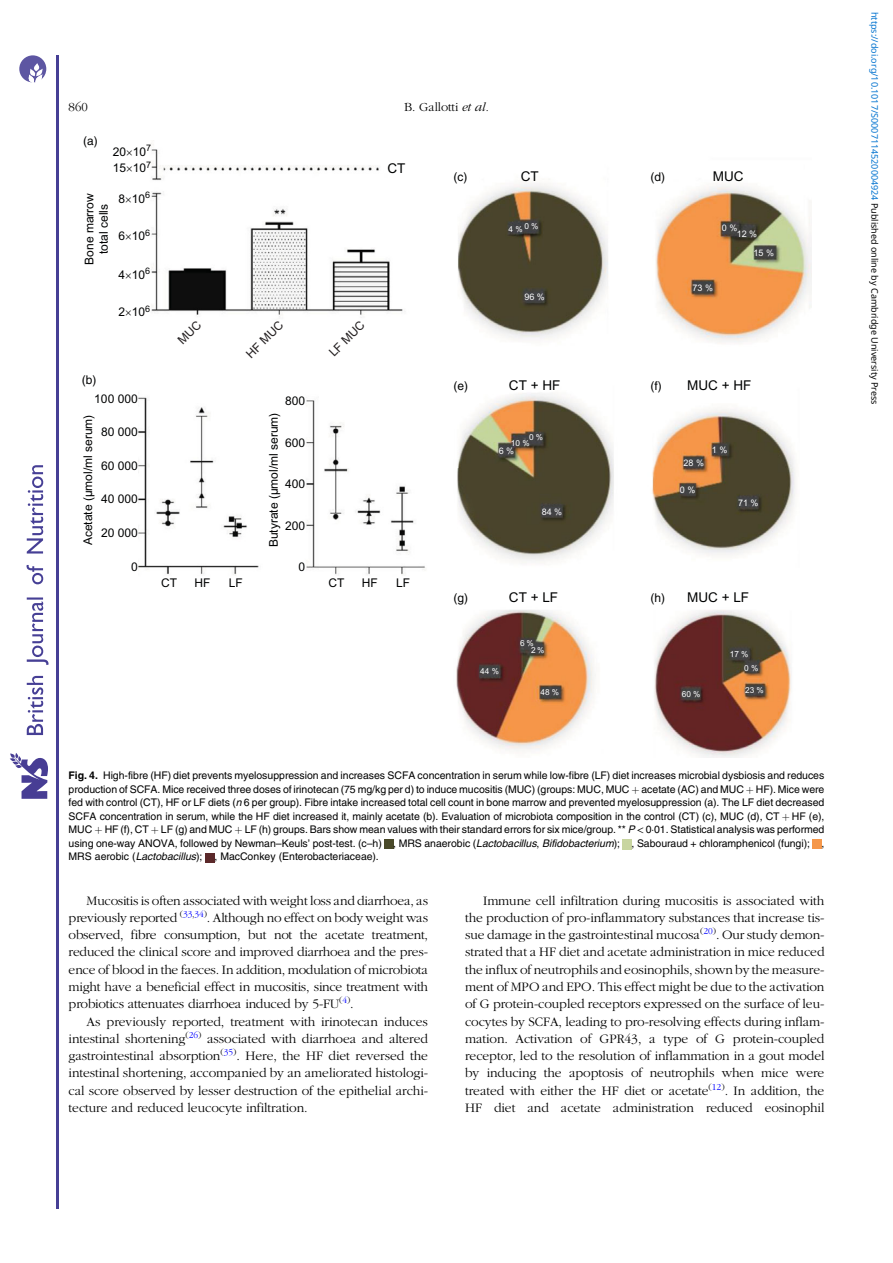
<style>
.page{position:relative;width:893px;height:1263px;background:#fff}
.page>*{position:absolute;margin:0;border:0;box-sizing:border-box;transform-origin:0 0}
.t1{font:13.5px/17.2px "Adv OT777 cf 4 fb";color:#000;text-align:justify}
.t2{font:13.5px "Arial";color:#010202}
.t3{font:12.75px "Adv OT777 cf 4 fb";color:#000}
.t4{font:12px/16.4px "Arial";color:#010202}
.t5{font:12px "Helvetica";color:#010202}
.t6{font:12px "Arial";color:#231f20}
.t7{font:10.5px/13.5px "Adv OT82 c 4 f 4 c 4";color:#000;text-align:justify}
.t8{font:9px "Noto Sans";color:#0172cf}
.t9{font:9px "Arial";color:#fff}
.t10{font:8.25px/13.5px "Arial";color:#fff}
.s1{font-family:"Adv OT4 e 1564 e 8.I"}
.s2{font-family:"Adv O Tf 3919 c 9 c.B"}
.s3{font-family:"Adv P4 C4 E74"}
.s4{font-family:"Adv OT7 a 027 dc 5.I"}
.s5{font-family:"Adv OT8608 a 8 d 1"}
.s6{font-style:inherit}
.s7{color:#000}
</style>
<div class="page">
<hr style="left:56px;top:55px;width:2px;height:1153px;background:#463f95">
<svg style="left:10px;top:753px;width:38px;height:46px"></svg>
<svg style="left:26px;top:465px;width:23px;height:270px"></svg>
<svg style="left:19px;top:55px;width:27px;height:27px"></svg>
<img style="left:138px;top:143px;width:673px;height:615px">
<svg style="left:384px;top:840px;width:9px;height:9px"></svg>
<svg style="left:623px;top:839px;width:9px;height:10px"></svg>
<svg style="left:813px;top:840px;width:8px;height:9px"></svg>
<svg style="left:206px;top:853px;width:8px;height:9px"></svg>
<svg style="left:177px;top:320px;width:25px;height:24px"></svg>
<p class="t3" style="left:69px;top:102px;width:21px">860</p>
<p class="t3" style="left:404px;top:102px;width:86px">B. Gallotti <span class="s1">et al.</span></p>
<p class="t5" style="left:83px;top:137px;width:16px">(a)</p>
<p class="t4" style="left:113px;top:145px;width:40px">20 10<sup>7<br></sup>15 10<sup>7</sup></p>
<p class="t4" style="left:119px;top:191px;width:33px">8 10<sup>6</sup></p>
<p class="t4" style="left:119px;top:229px;width:33px">6 10<sup>6</sup></p>
<p class="t4" style="left:119px;top:267px;width:33px">4 10<sup>6</sup></p>
<p class="t4" style="left:119px;top:305px;width:33px">2 10<sup>6</sup></p>
<p class="t4" style="left:83px;top:265px;width:73px;line-height:14.4px;text-align:center;rotate:-90deg">Bone marrow total cells</p>
<p class="t2" style="left:387px;top:163px;width:19px">CT</p>
<p class="t6" style="left:245px;top:353px;width:48px;rotate:-45deg">HF MUC</p>
<p class="t6" style="left:328px;top:351px;width:46px;rotate:-45deg">LF MUC</p>
<p class="t2" style="left:521px;top:171px;width:19px">CT</p>
<p class="t5" style="left:453px;top:172px;width:15px">(c)</p>
<p class="t5" style="left:650px;top:172px;width:16px">(d)</p>
<p class="t10" style="left:509px;top:222px;width:32px">4 %0 %</p>
<p class="t9" style="left:524px;top:293px;width:22px">96 %</p>
<p class="t2" style="left:713px;top:171px;width:32px">MUC</p>
<p class="t9" style="left:722px;top:224px;width:17px">0 %</p>
<p class="t9" style="left:737px;top:230px;width:22px">12 %</p>
<p class="t9" style="left:693px;top:284px;width:22px">73 %</p>
<p class="t9" style="left:754px;top:250px;width:22px">15 %</p>
<p class="t5" style="left:82px;top:375px;width:16px">(b)</p>
<p class="t4" style="left:94px;top:392px;width:45px">100 000</p>
<p class="t4" style="left:285px;top:394px;width:22px">800</p>
<p class="t4" style="left:285px;top:436px;width:22px">600</p>
<p class="t4" style="left:285px;top:477px;width:22px">400</p>
<p class="t4" style="left:285px;top:519px;width:22px">200</p>
<p class="t4" style="left:299px;top:560px;width:8px">0</p>
<p class="t4" style="left:81px;top:545px;width:132px;rotate:-90deg">Acetate (µmol/ml serum)</p>
<p class="t4" style="left:266px;top:547px;width:136px;rotate:-90deg">Butyrate (µmol/ml serum)</p>
<p class="t4" style="left:101px;top:425px;width:38px">80 000</p>
<p class="t4" style="left:101px;top:459px;width:38px">60 000</p>
<p class="t4" style="left:101px;top:492px;width:38px">40 000</p>
<p class="t4" style="left:101px;top:526px;width:38px">20 000</p>
<p class="t4" style="left:131px;top:559px;width:8px">0</p>
<p class="t4" style="left:161px;top:576px;width:17px">CT</p>
<p class="t4" style="left:195px;top:576px;width:17px">HF</p>
<p class="t4" style="left:229px;top:576px;width:16px">LF</p>
<p class="t4" style="left:329px;top:576px;width:17px">CT</p>
<p class="t4" style="left:362px;top:576px;width:17px">HF</p>
<p class="t4" style="left:396px;top:576px;width:16px">LF</p>
<p class="t2" style="left:509px;top:380px;width:53px">CT + HF</p>
<p class="t2" style="left:687px;top:380px;width:66px">MUC + HF</p>
<p class="t5" style="left:453px;top:382px;width:16px">(e)</p>
<p class="t5" style="left:650px;top:382px;width:13px">(f)</p>
<p class="t10" style="left:511px;top:435px;width:34px;line-height:6px;text-indent:18px">0 %<br>10 %</p>
<p class="t9" style="left:499px;top:448px;width:17px">6 %</p>
<p class="t9" style="left:542px;top:509px;width:22px">84 %</p>
<p class="t9" style="left:684px;top:460px;width:22px">28 %</p>
<p class="t9" style="left:680px;top:486px;width:17px">0 %</p>
<p class="t9" style="left:712px;top:446px;width:17px">1 %</p>
<p class="t9" style="left:738px;top:500px;width:22px">71 %</p>
<p class="t2" style="left:509px;top:592px;width:51px">CT + LF</p>
<p class="t2" style="left:687px;top:592px;width:63px">MUC + LF</p>
<p class="t5" style="left:453px;top:593px;width:16px">(g)</p>
<p class="t5" style="left:650px;top:593px;width:16px">(h)</p>
<p class="t10" style="left:480px;top:665px;width:20px">44 %</p>
<p class="t10" style="left:520px;top:637px;width:15px">6 %</p>
<p class="t10" style="left:531px;top:644px;width:15px">2 %</p>
<p class="t10" style="left:540px;top:686px;width:20px">48 %</p>
<p class="t10" style="left:682px;top:688px;width:20px">60 %</p>
<p class="t10" style="left:744px;top:648px;width:16px;text-indent:-14px">17 %<br>0 %</p>
<p class="t10" style="left:745px;top:684px;width:20px">23 %</p>
<p class="t7" style="left:69px;top:770px;width:757px"><span class="s2">Fig. 4.</span> High-fibre (HF) diet prevents myelosuppression and increases SCFA concentration in serum while low-fibre (LF) diet increases microbial dysbiosis and reduces production of SCFA. Mice received three doses of irinotecan (75 mg/kg per d) to induce mucositis (MUC) (groups: MUC, MUC <span class="s3">þ</span> acetate (AC) and MUC <span class="s3">þ</span> HF). Mice were fed with control (CT), HF or LF diets (<span class="s4">n</span> 6 per group). Fibre intake increased total cell count in bone marrow and prevented myelosuppression (a). The LF diet decreased SCFA concentration in serum, while the HF diet increased it, mainly acetate (b). Evaluation of microbiota composition in the control (CT) (c), MUC (d), CT <span class="s3">þ</span> HF (e), MUC <span class="s3">þ</span> HF (f), CT <span class="s3">þ</span> LF (g) and MUC <span class="s3">þ</span> LF (h) groups. Bars show mean values with their standard errors for six mice/group. ** <span class="s4">P</span> <span class="s5">&lt;</span> 0<span class="s5">·</span>01. Statistical analysis was performed using one-way ANOVA, followed by Newman<span class="s6">–</span>Keuls<span class="s6">’</span> post-test. (c<span class="s6">–</span>h) , MRS anaerobic (<span class="s4">Lactobacillus</span>, <span class="s4">Bifidobacterium</span>); , Sabouraud + chloramphenicol (fungi); , MRS aerobic (<span class="s4">Lactobacillus</span>); , MacConkey (Enterobacteriaceae).</p>
<p class="t1" style="left:69px;top:893px;width:361px;text-indent:18px">Mucositis is often associated with weight loss and diarrhoea, as previously reported <sup>(</sup><sup>33</sup><sup>,</sup><sup>34</sup><sup>)</sup>. Although no effect on body weight was observed, fibre consumption, but not the acetate treatment, reduced the clinical score and improved diarrhoea and the pres&shy;ence of blood in the faeces. In addition, modulation of microbiota might have a beneficial effect in mucositis, since treatment with probiotics attenuates diarrhoea induced by 5-FU<sup>(</sup><sup>4</sup><sup>)</sup>.</p>
<p class="t1" style="left:69px;top:1014px;width:361px;text-indent:18px">As previously reported, treatment with irinotecan induces intestinal shortening<sup>(</sup><sup>26</sup><sup>)</sup> associated with diarrhoea and altered gastrointestinal absorption<sup>(</sup><sup>35</sup><sup>)</sup>. Here, the HF diet reversed the intestinal shortening, accompanied by an ameliorated histologi&shy;cal score observed by lesser destruction of the epithelial archi&shy;tecture and reduced leucocyte infiltration.</p>
<p class="t1" style="left:465px;top:893px;width:361px;text-indent:18px">Immune cell infiltration during mucositis is associated with the production of pro-inflammatory substances that increase tis&shy;sue damage in the gastrointestinal mucosa<sup>(</sup><sup>20</sup><sup>)</sup>. Our study demon&shy;strated that a HF diet and acetate administration in mice reduced the influx of neutrophils and eosinophils, shown by the measure&shy;ment of MPO and EPO. This effect might be due to the activation of G protein-coupled receptors expressed on the surface of leu&shy;cocytes by SCFA, leading to pro-resolving effects during inflam&shy;mation. Activation of GPR43, a type of G protein-coupled receptor, led to the resolution of inflammation in a gout model by inducing the apoptosis of neutrophils when mice were treated with either the HF diet or acetate<sup>(</sup><sup>12</sup><sup>)</sup>. In addition, the HF diet and acetate administration reduced eosinophil</p>
<p class="t8" style="left:881px;top:12px;width:394px;rotate:90deg">https://doi.org/10.1017/S0007114520004924 <span class="s7">Published online by Cambridge University Press</span></p>
</div>
